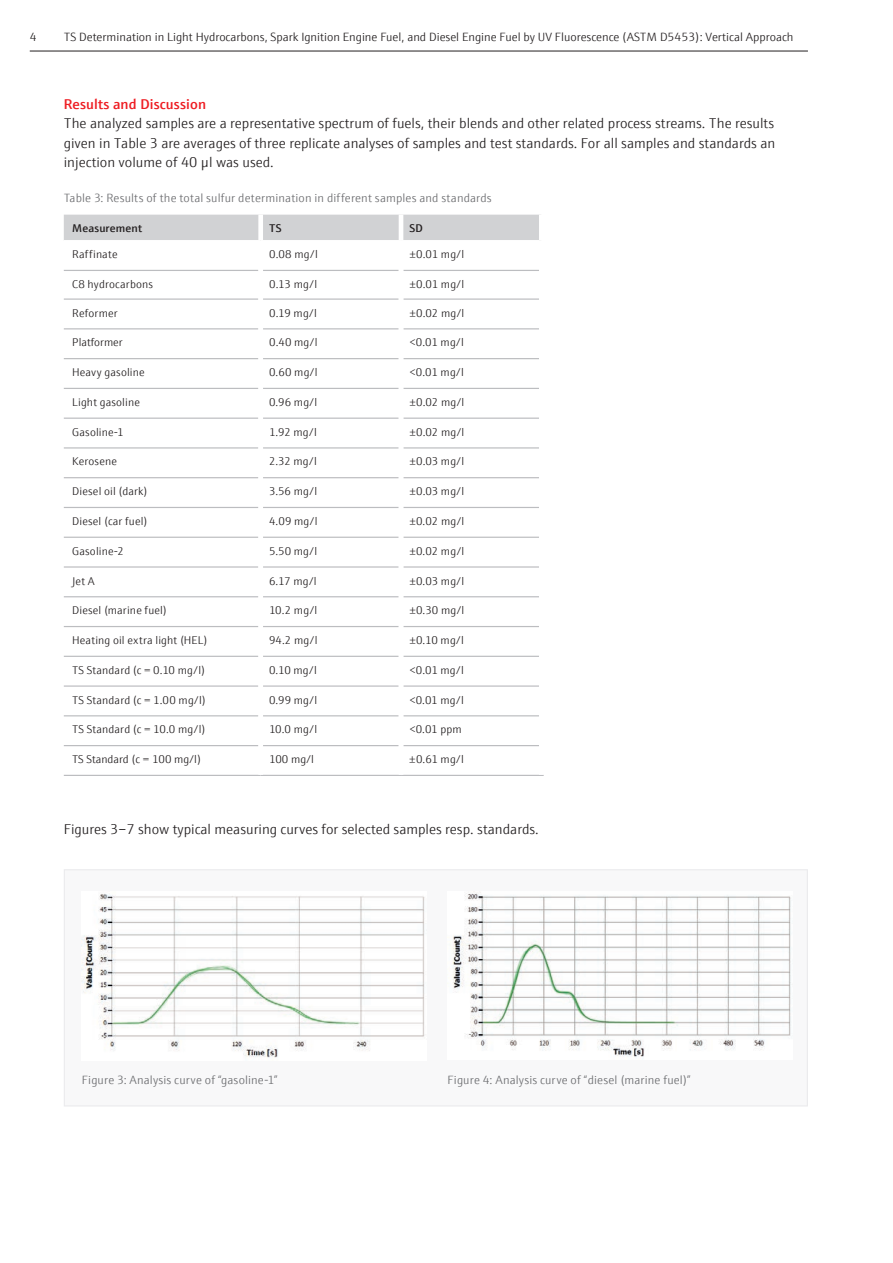
<style>
.page{position:relative;width:893px;height:1263px;background:#fff}
.page>*{position:absolute;margin:0;border:0;box-sizing:border-box;transform-origin:0 0}
.t1{font:300 14.25px/19.5px "E+H Sans";color:#231f20;text-align:justify}
.t2{font:600 14.25px "E+H Sans";letter-spacing:.01em;color:#ee1d23}
.t3{font:300 12px "E+H Sans";letter-spacing:.01em;color:#6c6d70}
.t4{font:300 12px "E+H Sans";color:#231f20}
.t5{font:300 11.25px "E+H Sans";letter-spacing:.015em;color:#231f20}
.t6{font:600 11.25px "E+H Sans";letter-spacing:.015em;color:#231f20}
</style>
<div class="page">
<div style="left:64px;top:215px;width:475px;height:25px;background:#d1d2d4"></div>
<div style="left:258px;top:215px;width:5px;height:25px;background:#fff"></div>
<hr style="left:399px;top:215px;width:4px;height:25px;background:#fff">
<hr style="left:64px;top:270px;width:194px;height:1px;background:#bcbdc0">
<hr style="left:263px;top:270px;width:136px;height:1px;background:#bcbdc0">
<hr style="left:403px;top:270px;width:136px;height:1px;background:#bcbdc0">
<hr style="left:64px;top:298px;width:194px;height:2px;background:#bcbdc0">
<hr style="left:263px;top:298px;width:136px;height:2px;background:#bcbdc0">
<hr style="left:403px;top:298px;width:136px;height:2px;background:#bcbdc0">
<hr style="left:64px;top:328px;width:194px;height:1px;background:#bcbdc0">
<hr style="left:263px;top:328px;width:136px;height:1px;background:#bcbdc0">
<hr style="left:403px;top:328px;width:136px;height:1px;background:#bcbdc0">
<hr style="left:64px;top:358px;width:194px;height:1px;background:#bcbdc0">
<hr style="left:263px;top:358px;width:136px;height:1px;background:#bcbdc0">
<hr style="left:403px;top:358px;width:136px;height:1px;background:#bcbdc0">
<hr style="left:64px;top:388px;width:194px;height:1px;background:#bcbdc0">
<hr style="left:263px;top:388px;width:136px;height:1px;background:#bcbdc0">
<hr style="left:403px;top:388px;width:136px;height:1px;background:#bcbdc0">
<hr style="left:64px;top:418px;width:194px;height:1px;background:#bcbdc0">
<hr style="left:263px;top:418px;width:136px;height:1px;background:#bcbdc0">
<hr style="left:403px;top:418px;width:136px;height:1px;background:#bcbdc0">
<hr style="left:64px;top:447px;width:194px;height:1px;background:#bcbdc0">
<hr style="left:263px;top:447px;width:136px;height:1px;background:#bcbdc0">
<hr style="left:403px;top:447px;width:136px;height:1px;background:#bcbdc0">
<hr style="left:64px;top:477px;width:194px;height:1px;background:#bcbdc0">
<hr style="left:263px;top:477px;width:136px;height:1px;background:#bcbdc0">
<hr style="left:403px;top:477px;width:136px;height:1px;background:#bcbdc0">
<hr style="left:64px;top:507px;width:194px;height:1px;background:#bcbdc0">
<hr style="left:263px;top:507px;width:136px;height:1px;background:#bcbdc0">
<hr style="left:403px;top:507px;width:136px;height:1px;background:#bcbdc0">
<hr style="left:64px;top:537px;width:194px;height:1px;background:#bcbdc0">
<hr style="left:263px;top:537px;width:136px;height:1px;background:#bcbdc0">
<hr style="left:403px;top:537px;width:136px;height:1px;background:#bcbdc0">
<hr style="left:64px;top:566px;width:194px;height:2px;background:#bcbdc0">
<hr style="left:263px;top:566px;width:136px;height:2px;background:#bcbdc0">
<hr style="left:403px;top:566px;width:136px;height:2px;background:#bcbdc0">
<hr style="left:64px;top:596px;width:194px;height:1px;background:#bcbdc0">
<hr style="left:263px;top:596px;width:136px;height:1px;background:#bcbdc0">
<hr style="left:403px;top:596px;width:136px;height:1px;background:#bcbdc0">
<hr style="left:64px;top:626px;width:194px;height:1px;background:#bcbdc0">
<hr style="left:263px;top:626px;width:136px;height:1px;background:#bcbdc0">
<hr style="left:403px;top:626px;width:136px;height:1px;background:#bcbdc0">
<hr style="left:64px;top:656px;width:194px;height:1px;background:#bcbdc0">
<hr style="left:263px;top:656px;width:136px;height:1px;background:#bcbdc0">
<hr style="left:403px;top:656px;width:136px;height:1px;background:#bcbdc0">
<hr style="left:64px;top:685px;width:194px;height:2px;background:#bcbdc0">
<hr style="left:263px;top:685px;width:136px;height:2px;background:#bcbdc0">
<hr style="left:403px;top:685px;width:136px;height:2px;background:#bcbdc0">
<hr style="left:64px;top:715px;width:194px;height:1px;background:#bcbdc0">
<hr style="left:263px;top:715px;width:136px;height:1px;background:#bcbdc0">
<hr style="left:403px;top:715px;width:136px;height:1px;background:#bcbdc0">
<hr style="left:64px;top:745px;width:194px;height:1px;background:#bcbdc0">
<hr style="left:263px;top:745px;width:136px;height:1px;background:#bcbdc0">
<hr style="left:403px;top:745px;width:136px;height:1px;background:#bcbdc0">
<hr style="left:64px;top:775px;width:197px;height:1px;background:#bcbdc0">
<hr style="left:261px;top:775px;width:140px;height:1px;background:#bcbdc0">
<hr style="left:401px;top:775px;width:143px;height:1px;background:#bcbdc0">
<div style="left:64px;top:869px;width:744px;height:237px;background:#f8f8f9;border:1px solid #ebebed"></div>
<img style="left:84px;top:894px;width:340px;height:164px">
<img style="left:453px;top:894px;width:338px;height:163px">
<hr style="left:30px;top:51px;width:778px;height:1px;background:#231f20">
<p class="t4" style="left:30px;top:29px;width:8px">4</p>
<p class="t4" style="left:64px;top:28px;width:731px">TS Determination in Light Hydrocarbons, Spark Ignition Engine Fuel, and Diesel Engine Fuel by UV Fluorescence (ASTM D5453): Vertical Approach</p>
<p class="t2" style="left:64px;top:93px;width:144px">Results and Discussion</p>
<p class="t1" style="left:64px;top:113px;width:713px">The analyzed samples are a representative spectrum of fuels, their blends and other related process streams. The results given in Table 3 are averages of three replicate analyses of samples and test standards. For all samples and standards an injection volume of 40 µl was used.</p>
<p class="t3" style="left:64px;top:189px;width:429px">Table 3: Results of the total sulfur determination in different samples and standards</p>
<p class="t6" style="left:72px;top:220px;width:71px">Measurement</p>
<p class="t6" style="left:269px;top:220px;width:14px">TS</p>
<p class="t6" style="left:409px;top:220px;width:15px">SD</p>
<p class="t5" style="left:72px;top:246px;width:47px">Raffinate</p>
<p class="t5" style="left:269px;top:246px;width:50px">0.08 mg/l</p>
<p class="t5" style="left:409px;top:246px;width:56px">±0.01 mg/l</p>
<p class="t5" style="left:72px;top:276px;width:82px">C8 hydrocarbons</p>
<p class="t5" style="left:269px;top:276px;width:49px">0.13 mg/l</p>
<p class="t5" style="left:409px;top:276px;width:56px">±0.01 mg/l</p>
<p class="t5" style="left:72px;top:304px;width:47px">Reformer</p>
<p class="t5" style="left:269px;top:304px;width:49px">0.19 mg/l</p>
<p class="t5" style="left:409px;top:304px;width:56px">±0.02 mg/l</p>
<p class="t5" style="left:72px;top:334px;width:52px">Platformer</p>
<p class="t5" style="left:269px;top:334px;width:50px">0.40 mg/l</p>
<p class="t5" style="left:409px;top:334px;width:56px">&lt;0.01 mg/l</p>
<p class="t5" style="left:72px;top:364px;width:74px">Heavy gasoline</p>
<p class="t5" style="left:269px;top:364px;width:50px">0.60 mg/l</p>
<p class="t5" style="left:409px;top:364px;width:56px">&lt;0.01 mg/l</p>
<p class="t5" style="left:72px;top:394px;width:69px">Light gasoline</p>
<p class="t5" style="left:269px;top:394px;width:50px">0.96 mg/l</p>
<p class="t5" style="left:409px;top:394px;width:56px">±0.02 mg/l</p>
<p class="t5" style="left:72px;top:424px;width:53px">Gasoline-1</p>
<p class="t5" style="left:269px;top:424px;width:49px">1.92 mg/l</p>
<p class="t5" style="left:409px;top:424px;width:56px">±0.02 mg/l</p>
<p class="t5" style="left:72px;top:453px;width:46px">Kerosene</p>
<p class="t5" style="left:269px;top:453px;width:49px">2.32 mg/l</p>
<p class="t5" style="left:409px;top:453px;width:56px">±0.03 mg/l</p>
<p class="t5" style="left:72px;top:483px;width:77px">Diesel oil (dark)</p>
<p class="t5" style="left:269px;top:483px;width:50px">3.56 mg/l</p>
<p class="t5" style="left:409px;top:483px;width:56px">±0.03 mg/l</p>
<p class="t5" style="left:72px;top:513px;width:77px">Diesel (car fuel)</p>
<p class="t5" style="left:269px;top:513px;width:50px">4.09 mg/l</p>
<p class="t5" style="left:409px;top:513px;width:56px">±0.02 mg/l</p>
<p class="t5" style="left:72px;top:543px;width:53px">Gasoline-2</p>
<p class="t5" style="left:269px;top:543px;width:50px">5.50 mg/l</p>
<p class="t5" style="left:409px;top:543px;width:56px">±0.02 mg/l</p>
<p class="t5" style="left:72px;top:572px;width:24px">Jet A</p>
<p class="t5" style="left:269px;top:572px;width:49px">6.17 mg/l</p>
<p class="t5" style="left:409px;top:572px;width:56px">±0.03 mg/l</p>
<p class="t5" style="left:72px;top:602px;width:96px">Diesel (marine fuel)</p>
<p class="t5" style="left:269px;top:602px;width:50px">10.2 mg/l</p>
<p class="t5" style="left:409px;top:602px;width:56px">±0.30 mg/l</p>
<p class="t5" style="left:72px;top:632px;width:137px">Heating oil extra light (HEL)</p>
<p class="t5" style="left:269px;top:632px;width:50px">94.2 mg/l</p>
<p class="t5" style="left:409px;top:632px;width:56px">±0.10 mg/l</p>
<p class="t5" style="left:72px;top:662px;width:135px">TS Standard (c = 0.10 mg/l)</p>
<p class="t5" style="left:269px;top:662px;width:49px">0.10 mg/l</p>
<p class="t5" style="left:409px;top:662px;width:56px">&lt;0.01 mg/l</p>
<p class="t5" style="left:72px;top:691px;width:135px">TS Standard (c = 1.00 mg/l)</p>
<p class="t5" style="left:269px;top:691px;width:50px">0.99 mg/l</p>
<p class="t5" style="left:409px;top:691px;width:56px">&lt;0.01 mg/l</p>
<p class="t5" style="left:72px;top:721px;width:135px">TS Standard (c = 10.0 mg/l)</p>
<p class="t5" style="left:269px;top:721px;width:50px">10.0 mg/l</p>
<p class="t5" style="left:409px;top:721px;width:54px">&lt;0.01 ppm</p>
<p class="t5" style="left:72px;top:751px;width:131px">TS Standard (c = 100 mg/l)</p>
<p class="t5" style="left:269px;top:751px;width:46px">100 mg/l</p>
<p class="t5" style="left:409px;top:751px;width:56px">±0.61 mg/l</p>
<p class="t1" style="left:64px;top:818px;width:476px">Figures 3–7 show typical measuring curves for selected samples resp. standards.</p>
<p class="t3" style="left:82px;top:1071px;width:197px">Figure 3: Analysis curve of “gasoline-1”</p>
<p class="t3" style="left:448px;top:1071px;width:244px">Figure 4: Analysis curve of “diesel (marine fuel)”</p>
</div>
